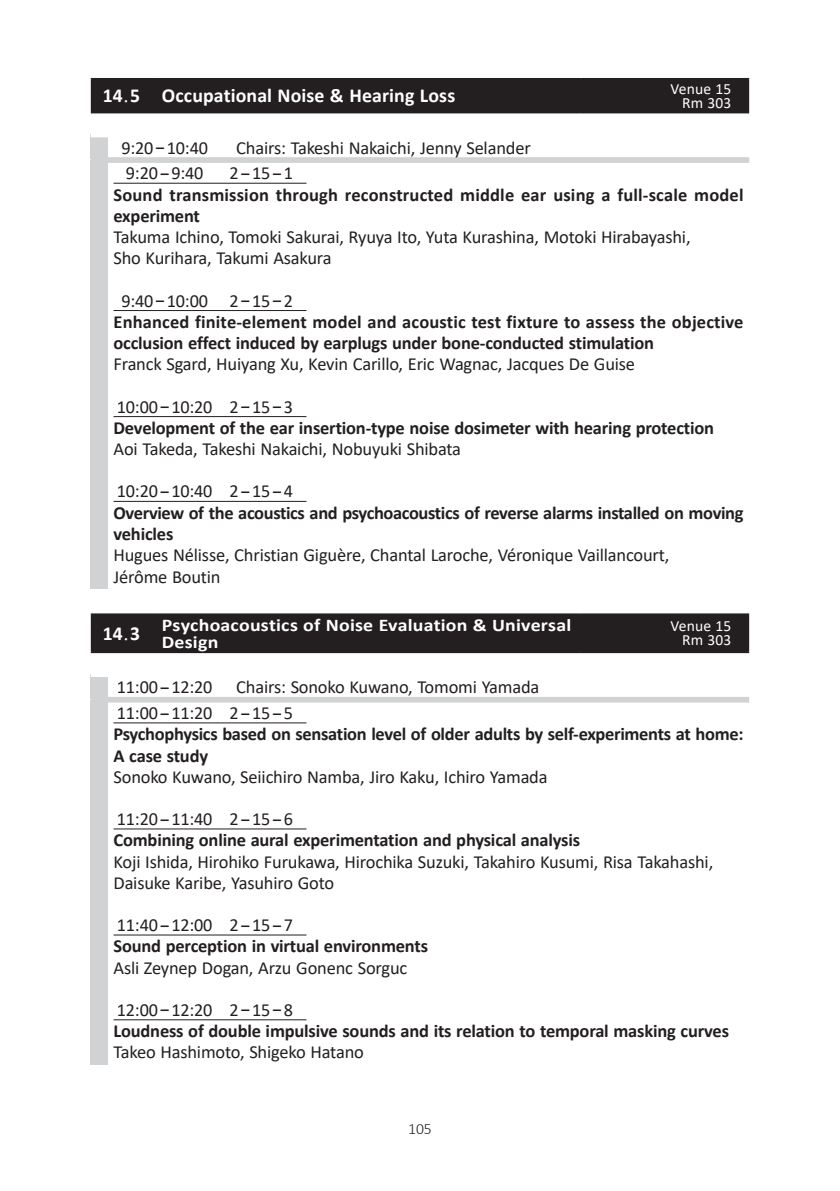
<style>
.page{position:relative;width:840px;height:1191px;background:#fff}
.page>*{position:absolute;margin:0;border:0;box-sizing:border-box;transform-origin:0 0}
.t1{font:700 19.8px "Calibri";letter-spacing:.005em;color:#fff}
.t2{font:700 18.4px/21.2px "Calibri";letter-spacing:-.01em;color:#231f20}
.t3{font:18.4px/21.2px "Calibri";letter-spacing:-.01em;color:#231f20}
.t4{font:700 18.4px/21.2px "Calibri";letter-spacing:.01em;color:#231f20}
.t5{font:700 17.8px/17px "Calibri";letter-spacing:.01em;color:#fff;scale:1.11 1}
.t6{font:15.6px/14.2px "Calibri";letter-spacing:.01em;color:#fff;text-align:right}
.t7{font:300 15.6px "Calibri";color:#231f20}
.s1{font-family:"Ryumin Pro";font-weight:400}
.s2{font-family:"Futo Go B101 Pro";font-weight:700}
.s3{font-weight:400}
.s4{font-family:"Futo Go B101 Pro"}
.s5{font-size:19.8px}
.s6{font-family:"Ryumin Pro";font-weight:400;font-size:19.8px}
</style>
<div class="page">
<div style="left:91px;top:135px;width:17px;height:24px;background:#d1d2d4"></div>
<div style="left:91px;top:116px;width:657px;height:21px;background:#fff"></div>
<div style="left:91px;top:157px;width:657px;height:6px;background:#d1d2d4"></div>
<div style="left:91px;top:160px;width:17px;height:24px;background:#d1d2d4"></div>
<hr style="left:113px;top:183px;width:193px;height:1px;background:#231f20">
<div style="left:91px;top:183px;width:17px;height:45px;background:#d1d2d4"></div>
<div style="left:91px;top:225px;width:17px;height:67px;background:#d1d2d4"></div>
<div style="left:91px;top:287px;width:17px;height:25px;background:#d1d2d4"></div>
<hr style="left:113px;top:310px;width:193px;height:1px;background:#231f20">
<div style="left:91px;top:310px;width:17px;height:45px;background:#d1d2d4"></div>
<div style="left:91px;top:352px;width:17px;height:46px;background:#d1d2d4"></div>
<div style="left:91px;top:394px;width:17px;height:24px;background:#d1d2d4"></div>
<hr style="left:113px;top:416px;width:193px;height:1px;background:#231f20">
<div style="left:91px;top:416px;width:17px;height:24px;background:#d1d2d4"></div>
<div style="left:91px;top:437px;width:17px;height:45px;background:#d1d2d4"></div>
<div style="left:91px;top:478px;width:17px;height:24px;background:#d1d2d4"></div>
<hr style="left:113px;top:501px;width:193px;height:1px;background:#231f20">
<div style="left:91px;top:501px;width:17px;height:45px;background:#d1d2d4"></div>
<div style="left:91px;top:543px;width:17px;height:46px;background:#d1d2d4"></div>
<div style="left:91px;top:674px;width:17px;height:24px;background:#d1d2d4"></div>
<div style="left:91px;top:656px;width:657px;height:21px;background:#fff"></div>
<div style="left:91px;top:697px;width:657px;height:5px;background:#d1d2d4"></div>
<div style="left:91px;top:700px;width:17px;height:24px;background:#d1d2d4"></div>
<hr style="left:113px;top:722px;width:193px;height:1px;background:#231f20">
<div style="left:91px;top:722px;width:17px;height:45px;background:#d1d2d4"></div>
<div style="left:91px;top:765px;width:17px;height:45px;background:#d1d2d4"></div>
<div style="left:91px;top:806px;width:17px;height:24px;background:#d1d2d4"></div>
<hr style="left:113px;top:828px;width:193px;height:1px;background:#231f20">
<div style="left:91px;top:828px;width:17px;height:24px;background:#d1d2d4"></div>
<div style="left:91px;top:849px;width:17px;height:67px;background:#d1d2d4"></div>
<div style="left:91px;top:912px;width:17px;height:24px;background:#d1d2d4"></div>
<hr style="left:113px;top:934px;width:193px;height:1px;background:#231f20">
<div style="left:91px;top:934px;width:17px;height:24px;background:#d1d2d4"></div>
<div style="left:91px;top:955px;width:17px;height:46px;background:#d1d2d4"></div>
<div style="left:91px;top:996px;width:17px;height:25px;background:#d1d2d4"></div>
<hr style="left:113px;top:1019px;width:193px;height:1px;background:#231f20">
<div style="left:91px;top:1019px;width:17px;height:24px;background:#d1d2d4"></div>
<div style="left:91px;top:1040px;width:17px;height:24px;background:#d1d2d4"></div>
<div style="left:92px;top:79px;width:655px;height:33px;background:#231f20"></div>
<hr style="left:91px;top:78px;width:68px;height:1px;background:#231f20">
<hr style="left:91px;top:79px;width:1px;height:33px;background:#231f20">
<hr style="left:159px;top:78px;width:421px;height:1px;background:#231f20">
<hr style="left:158px;top:79px;width:1px;height:33px;background:#231f20">
<hr style="left:580px;top:78px;width:168px;height:1px;background:#231f20">
<hr style="left:579px;top:79px;width:1px;height:33px;background:#231f20">
<hr style="left:747px;top:79px;width:1px;height:33px;background:#231f20">
<hr style="left:91px;top:112px;width:68px;height:1px;background:#231f20">
<hr style="left:159px;top:112px;width:421px;height:1px;background:#231f20">
<hr style="left:580px;top:112px;width:168px;height:1px;background:#231f20">
<div style="left:92px;top:615px;width:655px;height:36px;background:#231f20"></div>
<hr style="left:91px;top:613px;width:68px;height:2px;background:#231f20">
<hr style="left:91px;top:615px;width:1px;height:36px;background:#231f20">
<hr style="left:159px;top:613px;width:421px;height:2px;background:#231f20">
<hr style="left:158px;top:615px;width:1px;height:36px;background:#231f20">
<hr style="left:580px;top:613px;width:168px;height:2px;background:#231f20">
<hr style="left:579px;top:615px;width:1px;height:36px;background:#231f20">
<hr style="left:747px;top:615px;width:1px;height:36px;background:#231f20">
<hr style="left:91px;top:651px;width:68px;height:2px;background:#231f20">
<hr style="left:159px;top:651px;width:421px;height:2px;background:#231f20">
<hr style="left:580px;top:651px;width:168px;height:2px;background:#231f20">
<p class="t1" style="left:103px;top:81px;width:354px">14<span class="s1">.</span>5 Occupational Noise &amp; Hearing Loss</p>
<p class="t6" style="left:670px;top:81px;width:63px">Venue 15<br>Rm 303</p>
<p class="t3" style="left:121px;top:137px;width:88px">9:20<span class="s2">-</span>10:40</p>
<p class="t3" style="left:236px;top:137px;width:296px">Chairs: Takeshi Nakaichi, Jenny Selander</p>
<p class="t3" style="left:126px;top:162px;width:79px">9:20<span class="s2">-</span>9:40</p>
<p class="t4" style="left:113px;top:162px;width:631px;text-indent:116px"><span class="s3">2</span><span class="s4">-</span><span class="s3">15</span><span class="s4">-</span><span class="s3">1<br></span>Sound transmission through reconstructed middle ear using a full-scale model experiment</p>
<p class="t3" style="left:113px;top:226px;width:578px">Takuma Ichino, Tomoki Sakurai, Ryuya Ito, Yuta Kurashina, Motoki Hirabayashi,<br>Sho Kurihara, Takumi Asakura</p>
<p class="t2" style="left:113px;top:290px;width:631px;text-indent:8px"><span class="s3">9:40</span><span class="s4">-</span><span class="s3">10:00 2</span><span class="s4">-</span><span class="s3">15</span><span class="s4">-</span><span class="s3">2<br></span>Enhanced finite-element model and acoustic test fixture to assess the objective occlusion effect induced by earplugs under bone-conducted stimulation</p>
<p class="t3" style="left:113px;top:353px;width:523px">Franck Sgard, Huiyang Xu, Kevin Carillo, Eric Wagnac, Jacques De Guise</p>
<p class="t2" style="left:113px;top:396px;width:601px"><span class="s3">10:00</span><span class="s4">-</span><span class="s3">10:20 2</span><span class="s4">-</span><span class="s3">15</span><span class="s4">-</span><span class="s3">3<br></span>Development of the ear insertion-type noise dosimeter with hearing protection</p>
<p class="t3" style="left:113px;top:438px;width:349px">Aoi Takeda, Takeshi Nakaichi, Nobuyuki Shibata</p>
<p class="t2" style="left:113px;top:480px;width:631px"><span class="s3">10:20</span><span class="s4">-</span><span class="s3">10:40 2</span><span class="s4">-</span><span class="s3">15</span><span class="s4">-</span><span class="s3">4<br></span>Overview of the acoustics and psychoacoustics of reverse alarms installed on moving vehicles</p>
<p class="t3" style="left:113px;top:544px;width:557px">Hugues Nélisse, Christian Giguère, Chantal Laroche, Véronique Vaillancourt,<br>Jérôme Boutin</p>
<p class="t5" style="left:162px;top:616px;width:370px;text-indent:-59px"><span class="s5">14</span><span class="s6">.</span><span class="s5">3</span> Psychoacoustics of Noise Evaluation &amp; Universal<br>Design</p>
<p class="t6" style="left:670px;top:618px;width:63px">Venue 15<br>Rm 303</p>
<p class="t3" style="left:117px;top:676px;width:97px">11:00<span class="s2">-</span>12:20</p>
<p class="t3" style="left:117px;top:674px;width:424px;line-height:25.6px;text-indent:119px">Chairs: Sonoko Kuwano, Tomomi Yamada<br>11:00<span class="s2">-</span>11:20 2<span class="s2">-</span>15<span class="s2">-</span>5</p>
<p class="t2" style="left:113px;top:723px;width:631px">Psychophysics based on sensation level of older adults by self-experiments at home:<br>A case study</p>
<p class="t3" style="left:113px;top:765px;width:435px">Sonoko Kuwano, Seiichiro Namba, Jiro Kaku, Ichiro Yamada</p>
<p class="t2" style="left:113px;top:808px;width:468px"><span class="s3">11:20</span><span class="s4">-</span><span class="s3">11:40 2</span><span class="s4">-</span><span class="s3">15</span><span class="s4">-</span><span class="s3">6<br></span>Combining online aural experimentation and physical analysis</p>
<p class="t3" style="left:113px;top:850px;width:601px">Koji Ishida, Hirohiko Furukawa, Hirochika Suzuki, Takahiro Kusumi, Risa Takahashi,<br>Daisuke Karibe, Yasuhiro Goto</p>
<p class="t2" style="left:113px;top:914px;width:316px"><span class="s3">11:40</span><span class="s4">-</span><span class="s3">12:00 2</span><span class="s4">-</span><span class="s3">15</span><span class="s4">-</span><span class="s3">7<br></span>Sound perception in virtual environments</p>
<p class="t3" style="left:113px;top:956px;width:295px">Asli Zeynep Dogan, Arzu Gonenc Sorguc</p>
<p class="t2" style="left:113px;top:999px;width:616px"><span class="s3">12:00</span><span class="s4">-</span><span class="s3">12:20 2</span><span class="s4">-</span><span class="s3">15</span><span class="s4">-</span><span class="s3">8<br></span>Loudness of double impulsive sounds and its relation to temporal masking curves</p>
<p class="t3" style="left:113px;top:1041px;width:252px">Takeo Hashimoto, Shigeko Hatano</p>
<p class="t7" style="left:408px;top:1119px;width:25px">105</p>
</div>
